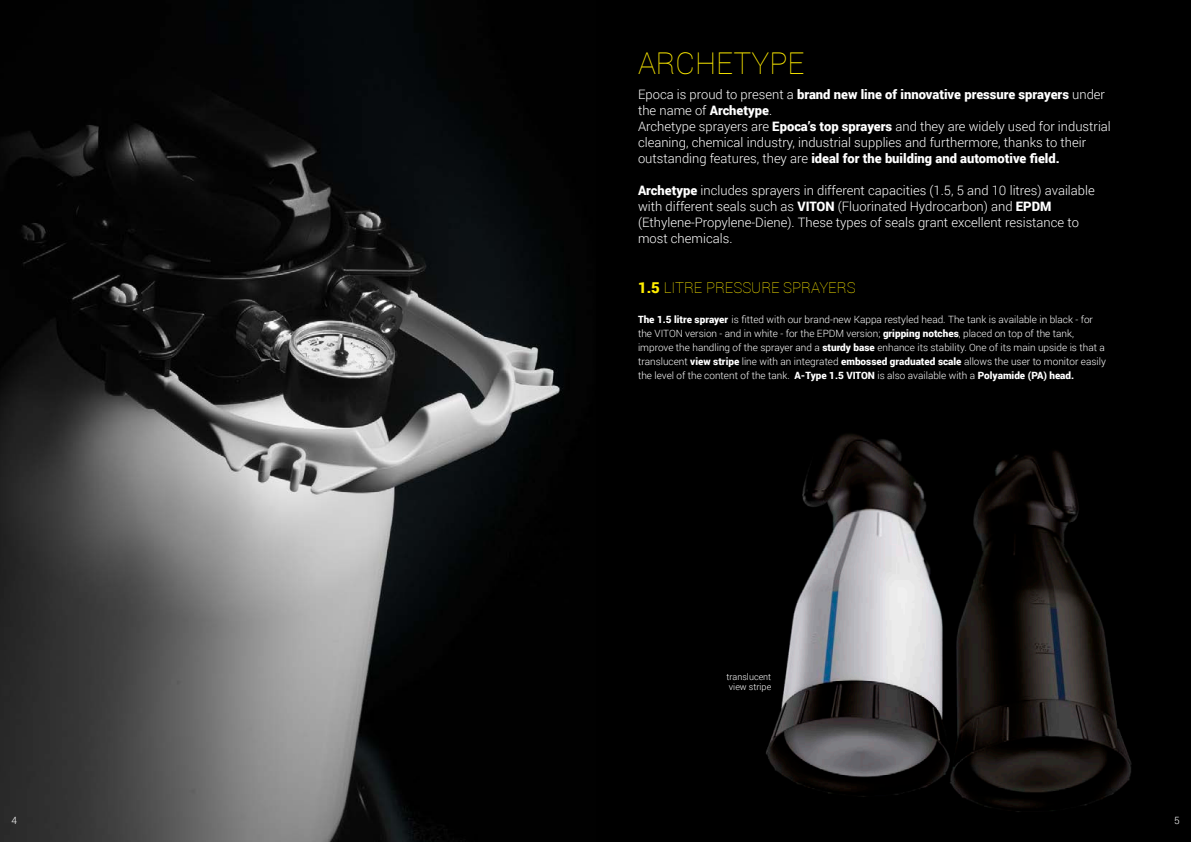
<style>
.page{position:relative;width:1191px;height:842px;background:#fff}
.page>*{position:absolute;margin:0;border:0;box-sizing:border-box;transform-origin:0 0}
.t1{font:100 30px "Roboto";color:#ffed00}
.t2{font:100 15px "Roboto";color:#ffed00}
.t3{font:300 13px/16px "Roboto";color:#fff}
.t4{font:300 10px/14px "Roboto";color:#fff}
.t5{font:300 9px/10px "Roboto";color:#fff}
.s1{font-weight:900}
</style>
<div class="page">
<div style="left:595px;top:0;width:596px;height:842px;background:#000"></div>
<img style="left:0;top:0;width:595px;height:842px">
<img style="left:766px;top:434px;width:366px;height:378px">
<h1 class="t1" style="left:638px;top:43px;width:168px">ARCHETYPE</h1>
<p class="t3" style="left:638px;top:86px;width:474px">Epoca is proud to present a <span class="s1">brand new line of innovative pressure sprayers</span> under the name of <span class="s1">Archetype</span>.<br>Archetype sprayers are <span class="s1">Epoca’s top sprayers</span> and they are widely used for industrial cleaning, chemical industry, industrial supplies and furthermore, thanks to their outstanding features, they are <span class="s1">ideal for the building and automotive field.</span></p>
<p class="t3" style="left:638px;top:182px;width:458px"><span class="s1">Archetype</span> includes sprayers in different capacities (1.5, 5 and 10 litres) available with different seals such as <span class="s1">VITON</span> (Fluorinated Hydrocarbon) and <span class="s1">EPDM </span>(Ethylene-Propylene-Diene). These types of seals grant excellent resistance to most chemicals.</p>
<p class="t2" style="left:638px;top:278px;width:219px"><span class="s1">1.5</span> LITRE PRESSURE SPRAYERS</p>
<p class="t4" style="left:638px;top:312px;width:469px"><span class="s1">The 1.5 litre sprayer</span> is fitted with our brand-new Kappa restyled head. The tank is available in black - for the VITON version - and in white - for the EPDM version; <span class="s1">gripping notches</span>, placed on top of the tank, improve the handling of the sprayer and a <span class="s1">sturdy base</span> enhance its stability. One of its main upside is that a translucent <span class="s1">view stripe</span> line with an integrated <span class="s1">embossed graduated scale</span> allows the user to monitor easily the level of the content of the tank. <span class="s1">A-Type 1.5 VITON</span> is also available with a <span class="s1">Polyamide (PA) head.</span></p>
<p class="t5" style="left:726px;top:671px;width:46px">translucent view stripe</p>
<p class="t4" style="left:11px;top:813px;width:7px">4</p>
<p class="t4" style="left:1174px;top:813px;width:7px">5</p>
</div>
